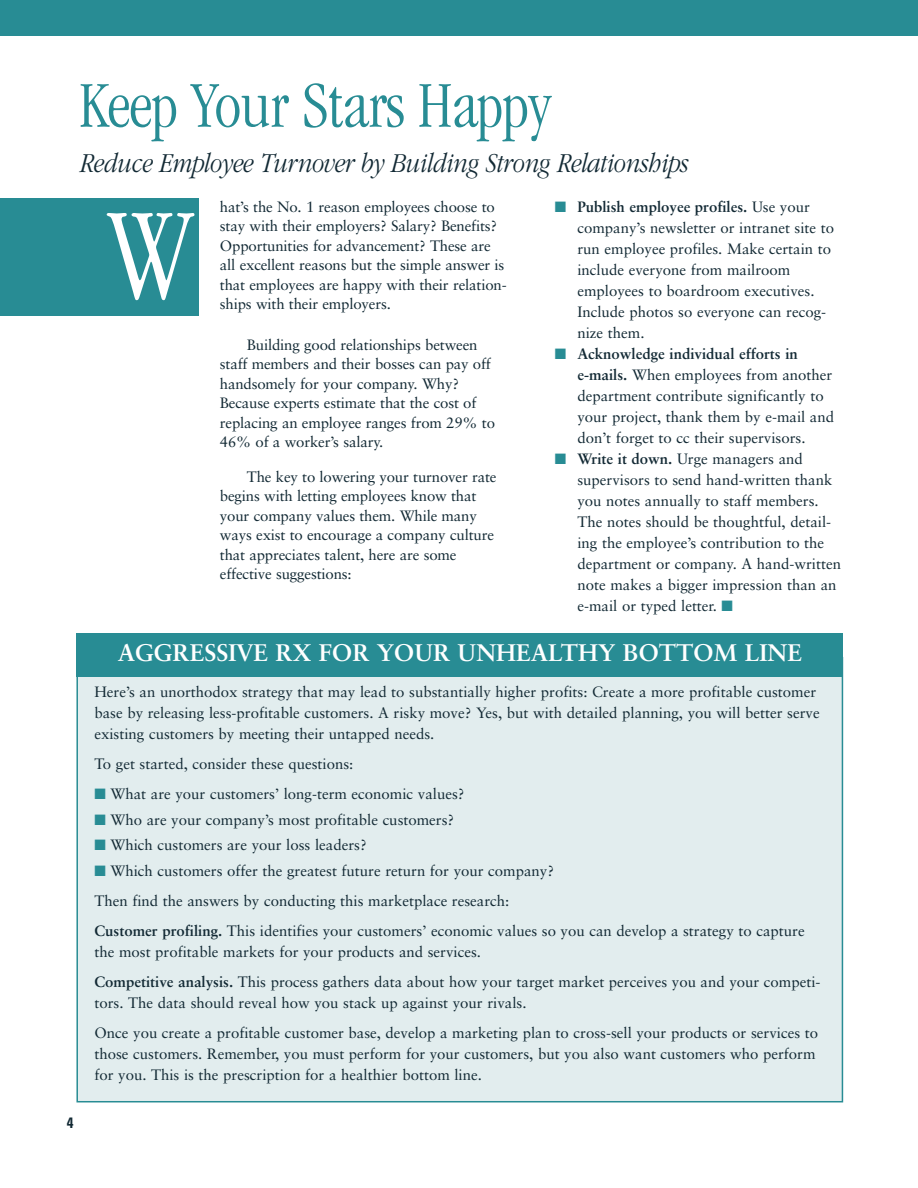
<style>
.page{position:relative;width:918px;height:1188px;background:#fff}
.page>*{position:absolute;margin:0;border:0;box-sizing:border-box;transform-origin:0 0}
.t1{font:300 condensed 135px "Garamond";color:#fff}
.t2{font:300 condensed 67.5px "Garamond";letter-spacing:-.01em;color:#288c94}
.t3{font:italic 300 28.5px "Garamond";letter-spacing:-.015em;color:#122934;scale:.85 1}
.t4{font:700 24px "Sabon";color:#fff}
.t5{font:15px/21px "Sabon";color:#122934}
.t6{font:700 condensed 15px "Univers";color:#122934}
.s1{color:#288c94}
.s2{font-weight:700}
</style>
<div class="page">
<div style="left:0;top:0;width:918px;height:36px;background:#288c94"></div>
<div style="left:78px;top:658px;width:764px;height:443px;background:#e2edee"></div>
<div style="left:76px;top:633px;width:767px;height:44px;background:#288c94"></div>
<div style="left:0;top:198px;width:199px;height:118px;background:#288c94"></div>
<h2 class="t2" style="left:79px;top:79px;width:474px">Keep Your Stars Happy</h2>
<h3 class="t3" style="left:79px;top:152px;width:718px">Reduce Employee Turnover by Building Strong Relationships</h3>
<h1 class="t1" style="left:109px;top:202px;width:84px">W</h1>
<p class="t5" style="left:220px;top:198px;width:288px;line-height:19.5px">hat’s the No. 1 reason employees choose to stay with their employers? Salary? Benefits?<br>Opportunities for advancement? These are all excellent reasons but the simple answer is that employees are happy with their relation&shy;ships with their employers.</p>
<p class="t5" style="left:220px;top:336px;width:277px;line-height:19.5px;text-indent:27px">Building good relationships between staff members and their bosses can pay off handsomely for your company. Why?<br>Because experts estimate that the cost of replacing an employee ranges from 29% to 46% of a worker’s salary.</p>
<p class="t5" style="left:220px;top:468px;width:278px;line-height:19.5px;text-indent:27px">The key to lowering your turnover rate begins with letting employees know that your company values them. While many ways exist to encourage a company culture that appreciates talent, here are some effective suggestions:</p>
<p class="t5" style="left:577px;top:197px;width:258px;text-indent:-22px"><span class="s1">■</span> <span class="s2">Publish employee profiles.</span> Use your company’s newsletter or intranet site to run employee profiles. Make certain to include everyone from mailroom employees to boardroom executives.<br>Include photos so everyone can recog&shy;nize them.</p>
<p class="t5" style="left:577px;top:344px;width:258px;text-indent:-22px"><span class="s1">■</span> <span class="s2">Acknowledge individual efforts in e-mails.</span> When employees from another department contribute significantly to your project, thank them by e-mail and don’t forget to cc their supervisors.</p>
<p class="t5" style="left:577px;top:449px;width:265px;text-indent:-23px"><span class="s1">■</span> <span class="s2">Write it down.</span> Urge managers and supervisors to send hand-written thank you notes annually to staff members.<br>The notes should be thoughtful, detail&shy;ing the employee’s contribution to the department or company. A hand-written note makes a bigger impression than an e-mail or typed letter. <span class="s1">■</span></p>
<h3 class="t4" style="left:118px;top:643px;width:686px">AGGRESSIVE RX FOR YOUR UNHEALTHY BOTTOM LINE</h3>
<p class="t6" style="left:67px;top:1117px;width:8px">4</p>
<p class="t5" style="left:94px;top:683px;width:727px">Here’s an unorthodox strategy that may lead to substantially higher profits: Create a more profitable customer base by releasing less-profitable customers. A risky move? Yes, but with detailed planning, you will better serve existing customers by meeting their untapped needs.</p>
<p class="t5" style="left:94px;top:755px;width:260px">To get started, consider these questions:</p>
<p class="t5" style="left:94px;top:785px;width:372px"><span class="s1">■</span> What are your customers’ long-term economic values?</p>
<p class="t5" style="left:94px;top:810px;width:361px"><span class="s1">■</span> Who are your company’s most profitable customers?</p>
<p class="t5" style="left:94px;top:836px;width:274px"><span class="s1">■</span> Which customers are your loss leaders?</p>
<p class="t5" style="left:94px;top:857px;width:712px;line-height:30px"><span class="s1">■</span> Which customers offer the greatest future return for your company?<br>Then find the answers by conducting this marketplace research:<br><span class="s2">Customer profiling.</span> This identifies your customers’ economic values so you can develop a strategy to capture</p>
<p class="t5" style="left:94px;top:938px;width:728px;line-height:30px">the most profitable markets for your products and services.<br><span class="s2">Competitive analysis.</span> This process gathers data about how your target market perceives you and your competi-</p>
<p class="t5" style="left:94px;top:989px;width:725px;line-height:30px">tors. The data should reveal how you stack up against your rivals.<br>Once you create a profitable customer base, develop a marketing plan to cross-sell your products or services to</p>
<p class="t5" style="left:94px;top:1044px;width:723px">those customers. Remember, you must perform for your customers, but you also want customers who perform for you. This is the prescription for a healthier bottom line.</p>
</div>
